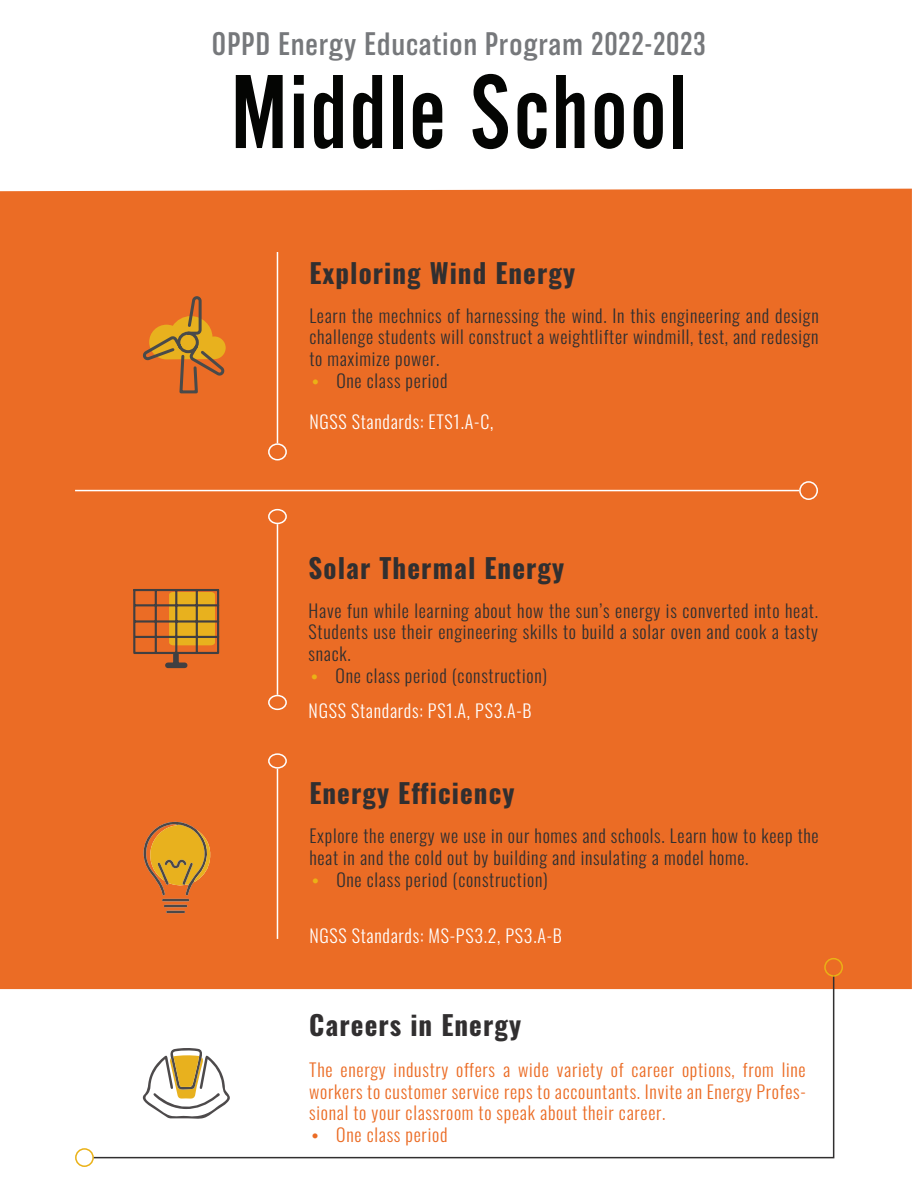
<style>
.page{position:relative;width:918px;height:1188px;background:#fff}
.page>*{position:absolute;margin:0;border:0;box-sizing:border-box;transform-origin:0 0}
.t1{font:109.5px "Alternate Got No 2 D";letter-spacing:.02em;color:#040503}
.t2{font:300 30px "Balboa";letter-spacing:.04em;color:#76787b}
.t3{font:700 27px "Oswald";letter-spacing:.04em;color:#312f30}
.t4{font:300 18px/21.6px "Oswald";letter-spacing:.04em;color:#312f30;text-align:justify}
.t5{font:300 18px/21.6px "Oswald";letter-spacing:.04em;color:#eb6c25;text-align:justify}
.t6{font:300 18px "Oswald";letter-spacing:.04em;color:#fff}
.s1{font-family:"Alternate Got No 2 D";font-weight:400;color:#eab116}
.s2{font-family:"Alternate Got No 2 D";font-weight:400}
</style>
<div class="page">
<div style="left:0;top:188px;width:912px;height:801px;background:#eb6c25"></div>
<svg style="left:92px;top:974px;width:743px;height:185px"></svg>
<div style="left:824px;top:958px;width:19px;height:19px;border:2px solid #eab116;border-radius:50%"></div>
<div style="left:75px;top:1148px;width:19px;height:19px;border:2px solid #eab116;border-radius:50%"></div>
<hr style="left:277px;top:252px;width:1px;height:191px;background:#fff">
<div style="left:268px;top:443px;width:19px;height:17px;border:2px solid #fff;border-radius:50%"></div>
<hr style="left:277px;top:769px;width:1px;height:170px;background:#fff">
<div style="left:268px;top:753px;width:19px;height:16px;border:2px solid #fff;border-radius:50%"></div>
<hr style="left:277px;top:524px;width:1px;height:171px;background:#fff">
<div style="left:268px;top:509px;width:19px;height:15px;border:2px solid #fff;border-radius:50%"></div>
<div style="left:268px;top:695px;width:19px;height:15px;border:2px solid #fff;border-radius:50%"></div>
<hr style="left:75px;top:490px;width:724px;height:1px;background:#fff">
<div style="left:799px;top:481px;width:19px;height:19px;border:2px solid #fff;border-radius:50%"></div>
<svg style="left:132px;top:588px;width:88px;height:67px;background:#be7629"></svg>
<div style="left:168px;top:663px;width:17px;height:5px;background:#413f41"></div>
<div style="left:173px;top:654px;width:6px;height:9px;background:#413f41"></div>
<svg style="left:140px;top:295px;width:87px;height:100px;background:#d67727"></svg>
<svg style="left:139px;top:819px;width:72px;height:94px;background:#d7832a"></svg>
<h2 class="t2" style="left:212px;top:28px;width:496px">OPPD Energy Education Program 2022-2023</h2>
<h1 class="t1" style="left:231px;top:54px;width:458px">Middle School</h1>
<h3 class="t3" style="left:309px;top:258px;width:267px">Exploring Wind Energy</h3>
<p class="t4" style="left:309px;top:303px;width:511px">Learn the mechnics of harnessing the wind. In this engineering and design challenge students will construct a weightlifter windmill, test, and redesign to maximize power.</p>
<p class="t4" style="left:309px;top:367px;width:140px"><span class="s1">•</span> One class period</p>
<p class="t6" style="left:309px;top:406px;width:185px">NGSS Standards: ETS1.A-C,</p>
<h3 class="t3" style="left:309px;top:553px;width:257px">Solar Thermal Energy</h3>
<p class="t4" style="left:309px;top:598px;width:511px">Have fun while learning about how the sun’s energy is converted into heat.<br>Students use their engineering skills to build a solar oven and cook a tasty snack.</p>
<p class="t4" style="left:309px;top:662px;width:240px"><span class="s1">•</span> One class period (construction)</p>
<p class="t6" style="left:309px;top:695px;width:224px">NGSS Standards: PS1.A, PS3.A-B</p>
<h3 class="t3" style="left:309px;top:779px;width:207px">Energy Efficiency</h3>
<p class="t4" style="left:309px;top:823px;width:511px">Explore the energy we use in our homes and schools. Learn how to keep the heat in and the cold out by building and insulating a model home.</p>
<p class="t4" style="left:309px;top:866px;width:240px"><span class="s1">•</span> One class period (construction)</p>
<p class="t6" style="left:309px;top:920px;width:254px">NGSS Standards: MS-PS3.2, PS3.A-B</p>
<h3 class="t3" style="left:309px;top:1011px;width:213px">Careers in Energy</h3>
<p class="t5" style="left:309px;top:1057px;width:498px">The energy industry offers a wide variety of career options, from line workers to customer service reps to accountants. Invite an Energy Profes&shy;sional to your classroom to speak about their career.</p>
<p class="t5" style="left:309px;top:1122px;width:140px"><span class="s2">•</span> One class period</p>
</div>
